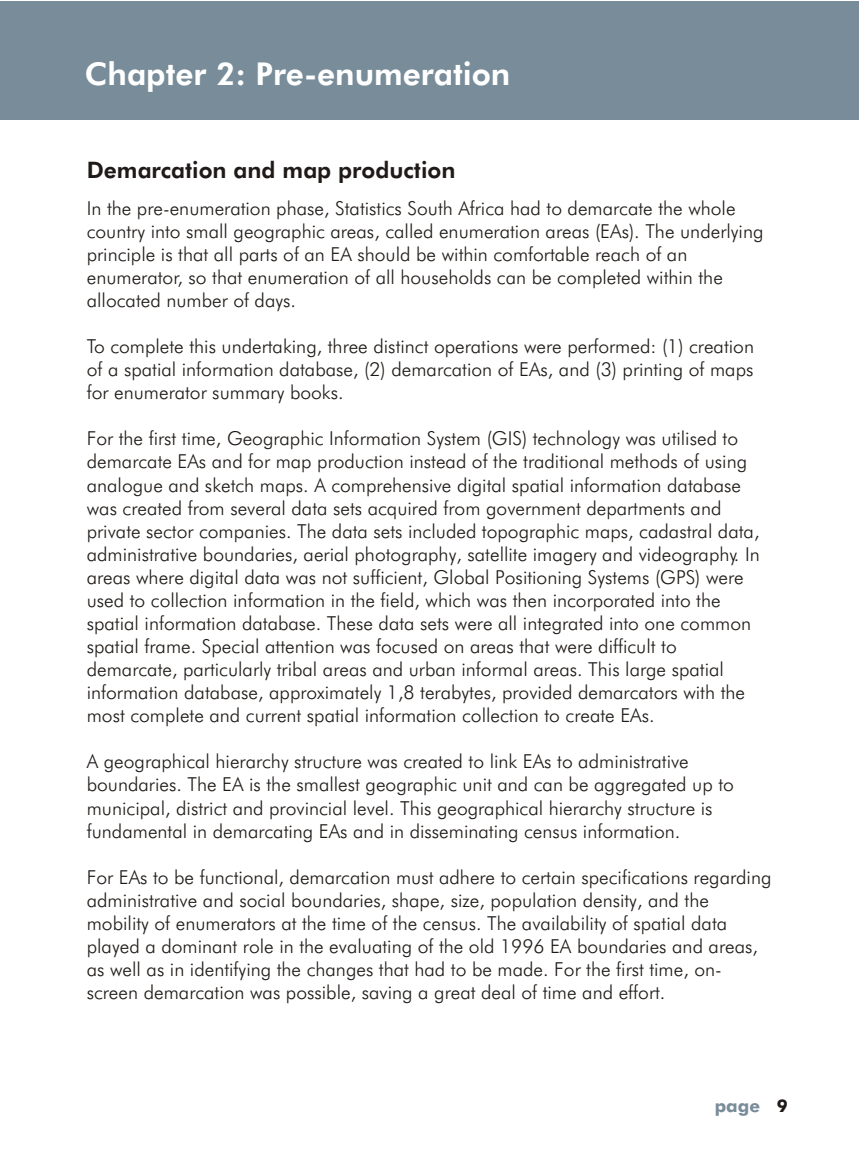
<style>
.page{position:relative;width:860px;height:1162px;background:#fff}
.page>*{position:absolute;margin:0;border:0;box-sizing:border-box;transform-origin:0 0}
.t1{font:31.5px "Futura Hv BT";color:#fff}
.t2{font:22.75px "Futura Hv BT";color:#1f1a17}
.t3{font:19.25px/23.1px "Futura Lt BT";color:#1f1a17}
.t4{font:700 17.5px "Futura Md BT";color:#788c99}
.s1{color:#1f1a17}
</style>
<div class="page">
<div style="left:0;top:1px;width:858px;height:119px;background:#788c99"></div>
<h1 class="t1" style="left:85px;top:61px;width:427px">Chapter 2: Pre-enumeration</h1>
<p class="t2" style="left:87px;top:161px;width:370px">Demarcation and map production</p>
<p class="t3" style="left:87px;top:198px;width:678px">In the pre-enumeration phase, Statistics South Africa had to demarcate the whole country into small geographic areas, called enumeration areas (EAs). The underlying principle is that all parts of an EA should be within comfortable reach of an enumerator, so that enumeration of all households can be completed within the allocated number of days.</p>
<p class="t3" style="left:87px;top:337px;width:668px;text-align:justify">To complete this undertaking, three distinct operations were performed: (1) creation of a spatial information database, (2) demarcation of EAs, and (3) printing of maps for enumerator summary books.</p>
<p class="t3" style="left:87px;top:429px;width:674px">For the first time, Geographic Information System (GIS) technology was utilised to demarcate EAs and for map production instead of the traditional methods of using analogue and sketch maps. A comprehensive digital spatial information database was created from several data sets acquired from government departments and private sector companies. The data sets included topographic maps, cadastral data, administrative boundaries, aerial photography, satellite imagery and videography. In areas where digital data was not sufficient, Global Positioning Systems (GPS) were used to collection information in the field, which was then incorporated into the spatial information database. These data sets were all integrated into one common spatial frame. Special attention was focused on areas that were difficult to demarcate, particularly tribal areas and urban informal areas. This large spatial information database, approximately 1,8 terabytes, provided demarcators with the most complete and current spatial information collection to create EAs.</p>
<p class="t3" style="left:87px;top:752px;width:648px">A geographical hierarchy structure was created to link EAs to administrative boundaries. The EA is the smallest geographic unit and can be aggregated up to municipal, district and provincial level. This geographical hierarchy structure is fundamental in demarcating EAs and in disseminating census information.</p>
<p class="t3" style="left:87px;top:867px;width:686px">For EAs to be functional, demarcation must adhere to certain specifications regarding administrative and social boundaries, shape, size, population density, and the mobility of enumerators at the time of the census. The availability of spatial data played a dominant role in the evaluating of the old 1996 EA boundaries and areas, as well as in identifying the changes that had to be made. For the first time, on&shy;screen demarcation was possible, saving a great deal of time and effort.</p>
<p class="t4" style="left:714px;top:1099px;width:74px">page <span class="s1">9</span></p>
</div>
